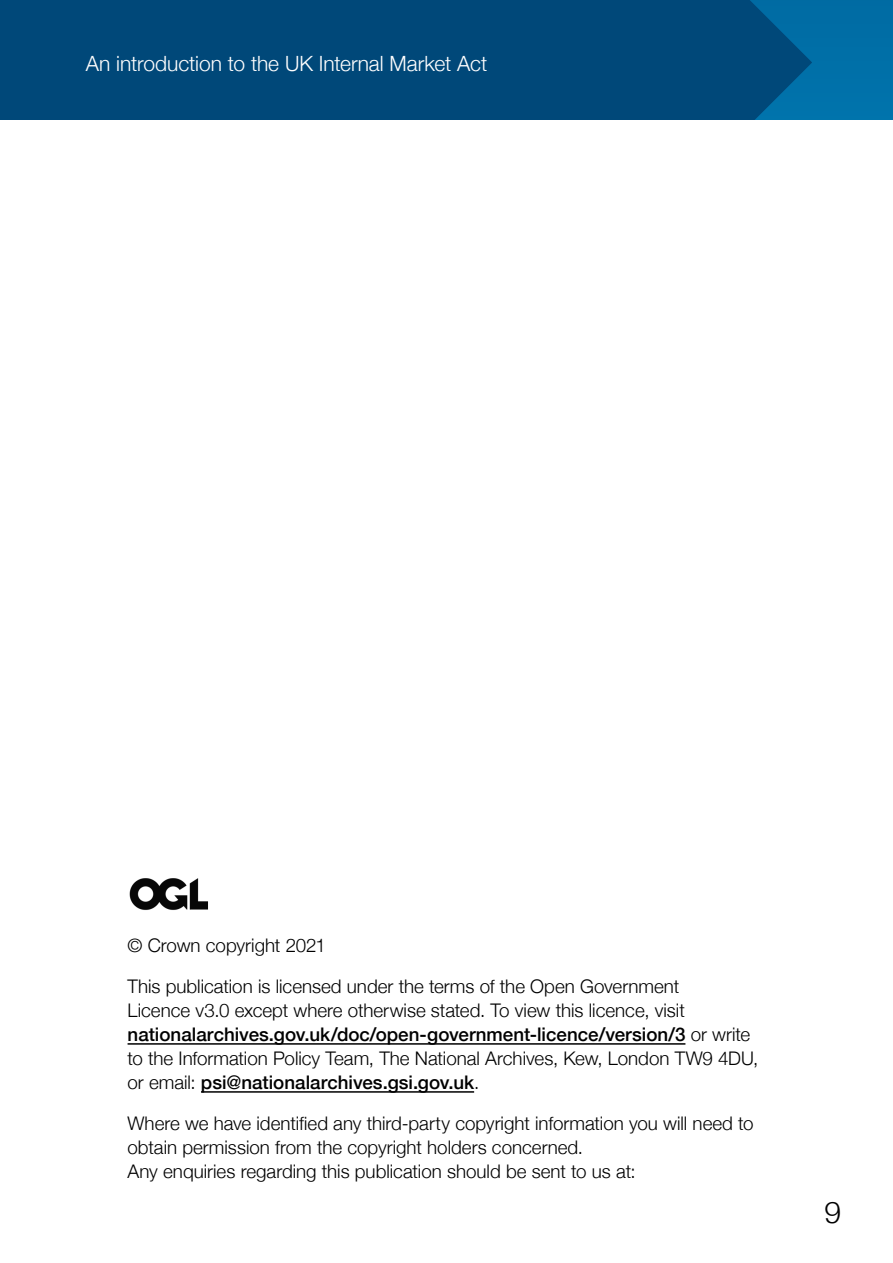
<style>
.page{position:relative;width:893px;height:1263px;background:#fff}
.page>*{position:absolute;margin:0;border:0;box-sizing:border-box;transform-origin:0 0}
.t1{font:300 30px "Helvetica Neue";color:#000}
.t2{font:300 21px "Helvetica Neue";letter-spacing:-.005em;color:#fff}
.Body_text{font:300 18.75px/24px "Helvetica Neue";color:#000}
.s1{font-weight:500}
</style>
<div class="page">
<div style="left:0;top:0;width:893px;height:119px;background:#004879"></div>
<svg style="left:750px;top:0;width:143px;height:119px"></svg>
<hr style="left:128px;top:1043px;width:557px;height:2px;background:#000">
<hr style="left:201px;top:1091px;width:273px;height:2px;background:#000">
<img style="left:129px;top:878px;width:79px;height:32px">
<p class="t2" style="left:86px;top:47px;width:403px">An introduction to the UK Internal Market Act</p>
<p class="Body_text" style="left:128px;top:932px;width:200px">© Crown copyright 2021</p>
<p class="Body_text" style="left:128px;top:973px;width:632px">This publication is licensed under the terms of the Open Government<br>Licence v3.0 except where otherwise stated. To view this licence, visit <span class="s1">nationalarchives.gov.uk/doc/open-government-licence/version/3</span> or write to the Information Policy Team, The National Archives, Kew, London TW9 4DU, or email: <span class="s1">psi@nationalarchives.gsi.gov.uk</span>.</p>
<p class="Body_text" style="left:128px;top:1110px;width:628px">Where we have identified any third-party copyright information you will need to obtain permission from the copyright holders concerned.<br>Any enquiries regarding this publication should be sent to us at:</p>
<h1 class="t1" style="left:824px;top:1188px;width:18px">9</h1>
</div>
